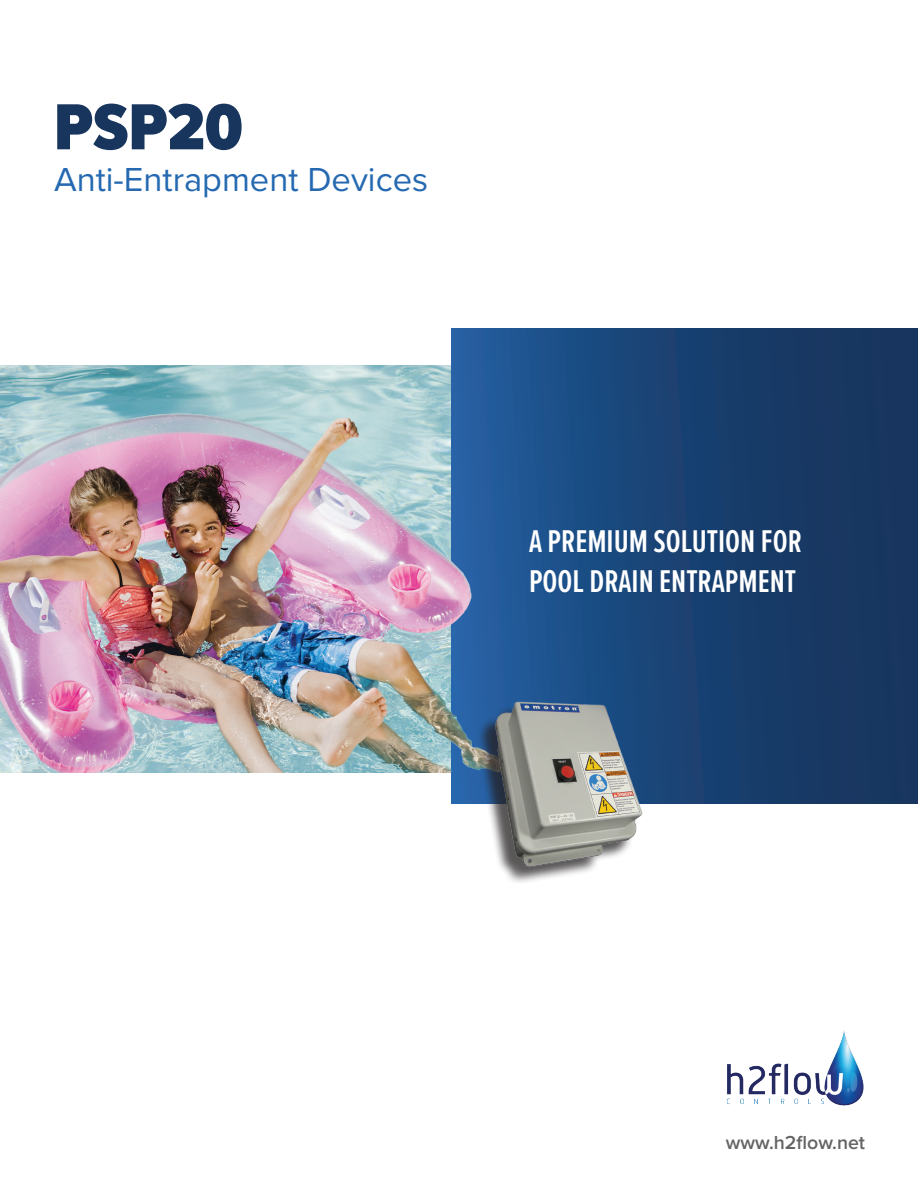
<style>
.page{position:relative;width:918px;height:1188px;background:#fff}
.page>*{position:absolute;margin:0;border:0;box-sizing:border-box;transform-origin:0 0}
.t1{font:900 67.5px "Proxima Nova Cond";color:#17355d}
.t2{font:34.5px "Proxima Nova";color:#2469b1}
.t3{font:600 32.7px/39.2px "Proxima Nova Ex Cn";color:#fff}
.t4{font:600 19.5px "Proxima Nova";color:#646464}
</style>
<div class="page">
<img style="left:0;top:366px;width:451px;height:407px">
<img style="left:726px;top:1031px;width:138px;height:75px">
<div style="left:451px;top:329px;width:467px;height:474px;background:linear-gradient(to right,#255e9d,#122d53)"></div>
<div style="left:476px;top:704px;width:163px;height:181px;background:#231f20;opacity:.75"></div>
<img style="left:483px;top:700px;width:169px;height:169px">
<h1 class="t1" style="left:54px;top:77px;width:190px">PSP20</h1>
<p class="t2" style="left:54px;top:153px;width:376px">Anti-Entrapment Devices</p>
<p class="t3" style="left:529px;top:521px;width:274px">A PREMIUM SOLUTION FOR<br>POOL DRAIN ENTRAPMENT</p>
<p class="t4" style="left:726px;top:1128px;width:141px">www.h2flow.net</p>
</div>
